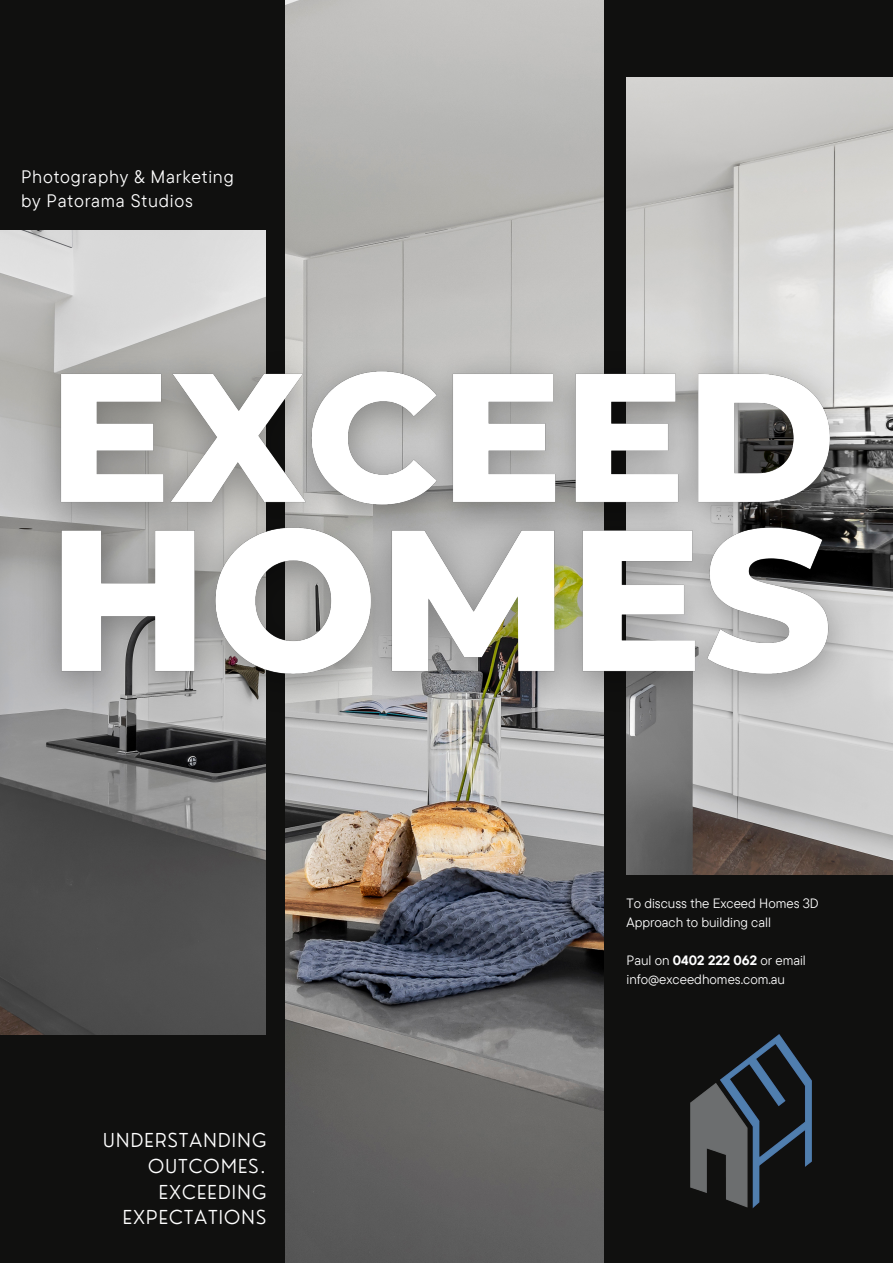
<style>
.page{position:relative;width:893px;height:1264px;background:#fff}
.page>*{position:absolute;margin:0;border:0;box-sizing:border-box;transform-origin:0 0}
.t1{font:300 18.75px/25.8px "Nourd";letter-spacing:.07em;color:#fff;text-align:right}
.t2{font:18px "TT Commons Pro";letter-spacing:.045em;color:#fff}
.t3{font:13.5px/19px "TT Commons Pro";color:#fff}
.s1{font-weight:700}
</style>
<div class="page">
<div style="left:0;top:0;width:892px;height:1262px;background:#10100f"></div>
<img style="left:285px;top:0;width:318px;height:1262px">
<img style="left:626px;top:77px;width:266px;height:797px">
<img style="left:0;top:230px;width:265px;height:804px">
<img style="left:690px;top:1034px;width:122px;height:175px">
<img style="left:16px;top:324px;width:859px;height:153px">
<img style="left:12px;top:477px;width:865px;height:253px">
<p class="t2" style="left:21px;top:164px;width:214px">Photography &amp; Marketing</p>
<p class="t2" style="left:21px;top:189px;width:173px">by Patorama Studios</p>
<p class="t1" style="left:103px;top:1126px;width:164px">UNDERSTANDING<br>OUTCOMES.<br>EXCEEDING<br>EXPECTATIONS</p>
<p class="t3" style="left:626px;top:892px;width:194px">To discuss the Exceed Homes 3D<br>Approach to building call</p>
<p class="t3" style="left:626px;top:950px;width:181px">Paul on <span class="s1">0402 222 062</span> or email info@exceedhomes.com.au</p>
</div>
